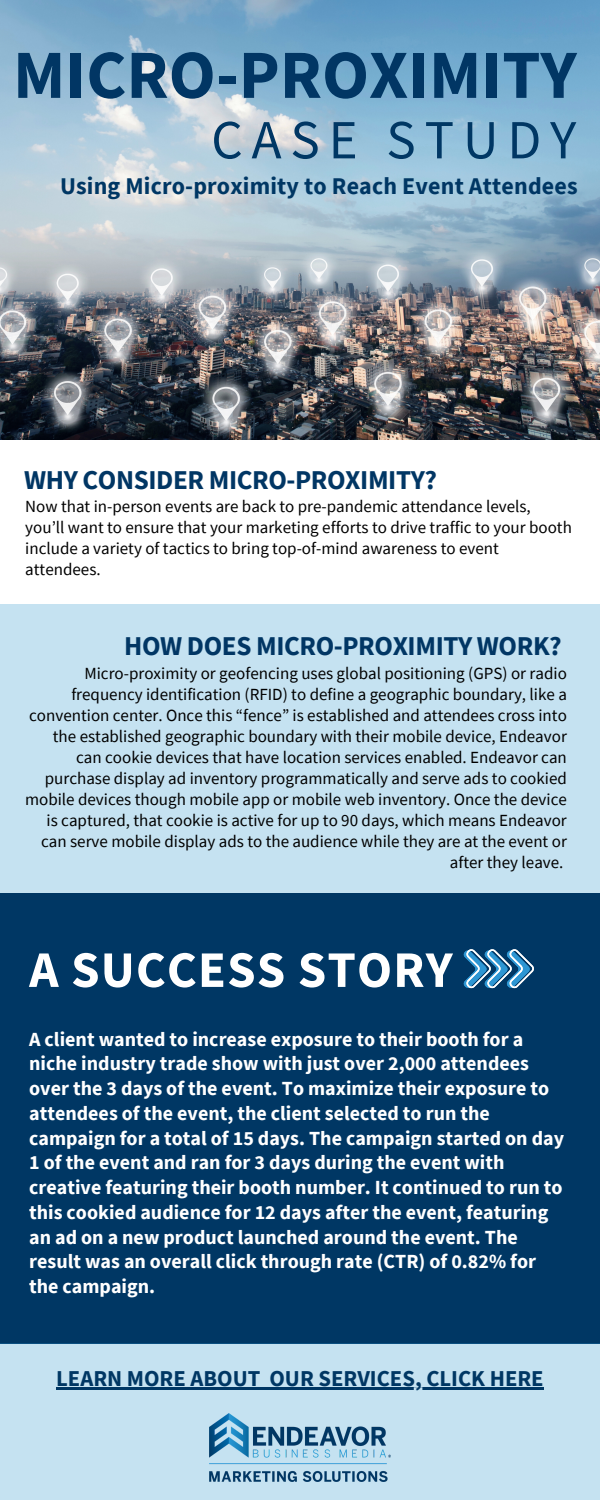
<style>
.page{position:relative;width:600px;height:1500px;background:#fff}
.page>*{position:absolute;margin:0;border:0;box-sizing:border-box;transform-origin:0 0}
.t1{font:700 68.9px "Source Sans Pro";color:#013664}
.t2{font:55.2px "Source Sans Pro";letter-spacing:.16em;color:#003764}
.t3{font:700 51.3px "Source Sans Pro";letter-spacing:.02em;color:#fff}
.t4{font:700 27.1px "Source Sans Pro";letter-spacing:-.015em;color:#013664}
.t5{font:700 24px "Source Sans Pro";letter-spacing:.005em;color:#003764}
.t6{font:700 22.7px "Source Sans Pro";color:#003764}
.t7{font:700 20px/24.8px "Source Sans Pro";color:#fff}
.t8{font:17px/21px "Source Sans Pro";color:#000;text-align:right}
</style>
<div class="page">
<div style="left:0;top:604px;width:600px;height:289px;background:#c5e2f1"></div>
<div style="left:0;top:893px;width:600px;height:451px;background:#003764"></div>
<div style="left:0;top:1344px;width:600px;height:156px;background:#c5e2f1"></div>
<img style="left:209px;top:1414px;width:182px;height:67px">
<img style="left:0;top:0;width:600px;height:440px">
<svg style="left:463px;top:949px;width:71px;height:39px"></svg>
<hr style="left:56px;top:1388px;width:204px;height:2px;background:#003764">
<svg style="left:260px;top:1388px;width:9px;height:2px"></svg>
<hr style="left:269px;top:1388px;width:275px;height:2px;background:#003764">
<p class="t1" style="left:13px;top:30px;width:565px">MICRO-PROXIMITY</p>
<p class="t2" style="left:211px;top:104px;width:367px">CASE STUDY</p>
<p class="t5" style="left:60px;top:170px;width:519px">Using Micro-proximity to Reach Event Attendees</p>
<p class="t4" style="left:24px;top:463px;width:415px">WHY CONSIDER MICRO-PROXIMITY?</p>
<p class="t8" style="left:25px;top:495px;width:548px;text-align:left">Now that in-person events are back to pre-pandemic attendance levels, you’ll want to ensure that your marketing efforts to drive traffic to your booth include a variety of tactics to bring top-of-mind awareness to event attendees.</p>
<p class="t4" style="left:124px;top:628px;width:439px">HOW DOES MICRO-PROXIMITY WORK?</p>
<p class="t8" style="left:25px;top:662px;width:543px">Micro-proximity or geofencing uses global positioning (GPS) or radio frequency identification (RFID) to define a geographic boundary, like a convention center. Once this “fence” is established and attendees cross into the established geographic boundary with their mobile device, Endeavor can cookie devices that have location services enabled. Endeavor can purchase display ad inventory programmatically and serve ads to cookied mobile devices though mobile app or mobile web inventory. Once the device is captured, that cookie is active for up to 90 days, which means Endeavor can serve mobile display ads to the audience while they are at the event or after they leave.</p>
<p class="t3" style="left:29px;top:936px;width:425px">A SUCCESS STORY</p>
<p class="t7" style="left:29px;top:1026px;width:536px">A client wanted to increase exposure to their booth for a niche industry trade show with just over 2,000 attendees over the 3 days of the event. To maximize their exposure to attendees of the event, the client selected to run the campaign for a total of 15 days. The campaign started on day 1 of the event and ran for 3 days during the event with creative featuring their booth number. It continued to run to this cookied audience for 12 days after the event, featuring an ad on a new product launched around the event. The result was an overall click through rate (CTR) of 0.82% for the campaign.</p>
<p class="t6" style="left:56px;top:1364px;width:489px">LEARN MORE ABOUT OUR SERVICES, CLICK HERE</p>
</div>
